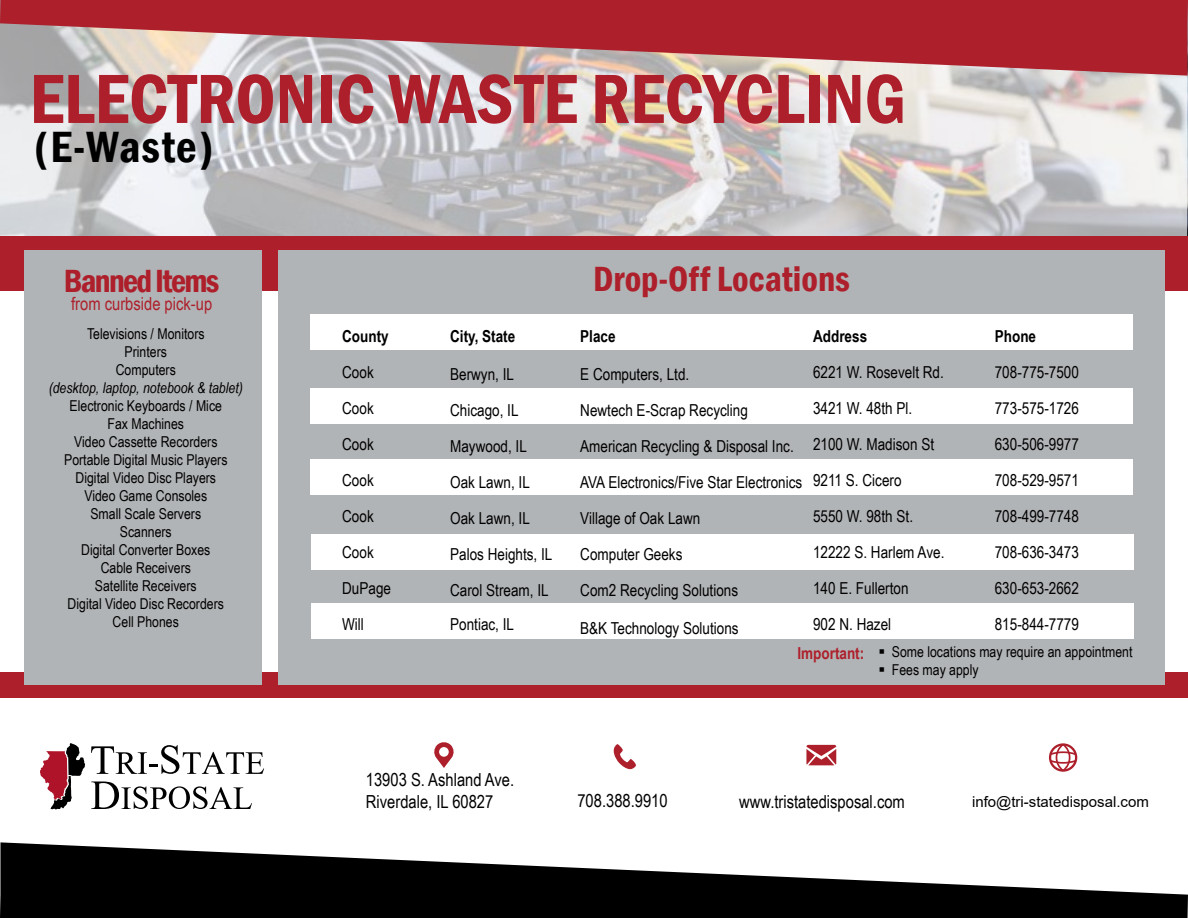
<style>
.page{position:relative;width:1188px;height:918px;background:#fff}
.page>*{position:absolute;margin:0;border:0;box-sizing:border-box;transform-origin:0 0}
.t1{font:600 condensed 72px "Franklin Gothic";color:#ad1f2b}
.t2{font:600 condensed 45px "Franklin Gothic";letter-spacing:.025em;color:#000}
.t3{font:600 condensed 36px "Franklin Gothic";color:#ad1f2b}
.t4{font:600 condensed 33px "Franklin Gothic";letter-spacing:-.05em;color:#ad1f2b}
.t5{font:18px/21.6px "Arial Narrow";color:#000}
.t6{font:18px "Arial Narrow";color:#ad1f2b}
.t7{font:16.5px/36px "Arial Narrow";color:#000}
.t8{font:700 16.5px "Arial Narrow";color:#000}
.t9{font:700 16.5px "Arial Narrow";color:#ad1f2b}
.t10{font:15px/18px "Arial Narrow";color:#000;text-align:center}
.t11{font:italic 15px "Arial Narrow";color:#000}
.t12{font:15px "Arial";color:#000}
</style>
<div class="page">
<div style="left:0;top:672px;width:1188px;height:25px;background:#ad1f2b"></div>
<svg style="left:1px;top:76px;width:1186px;height:161px;background:#d0cdcd"></svg>
<svg style="left:91px;top:745px;width:173px;height:29px"></svg>
<svg style="left:91px;top:782px;width:161px;height:27px"></svg>
<svg style="left:40px;top:743px;width:45px;height:67px"></svg>
<svg style="left:0;top:842px;width:1188px;height:76px;fill:#000"></svg>
<svg style="left:0;top:0;width:1188px;height:76px;background:#b75a61"></svg>
<div style="left:1px;top:237px;width:1187px;height:54px;background:#ad1f2b"></div>
<div style="left:278px;top:250px;width:887px;height:435px;background:#b1b4b6"></div>
<div style="left:310px;top:314px;width:823px;height:36px;background:#fff"></div>
<div style="left:310px;top:388px;width:823px;height:36px;background:#fff"></div>
<div style="left:310px;top:459px;width:823px;height:36px;background:#fff"></div>
<div style="left:311px;top:534px;width:823px;height:36px;background:#fff"></div>
<div style="left:311px;top:603px;width:823px;height:36px;background:#fff"></div>
<div style="left:24px;top:250px;width:238px;height:435px;background:#b1b4b6"></div>
<svg style="left:613px;top:744px;width:23px;height:25px"></svg>
<svg style="left:1049px;top:743px;width:28px;height:29px"></svg>
<svg style="left:806px;top:745px;width:30px;height:20px"></svg>
<svg style="left:434px;top:742px;width:20px;height:26px"></svg>
<h1 class="t1" style="left:30px;top:51px;width:878px">ELECTRONIC WASTE RECYCLING</h1>
<h2 class="t2" style="left:34px;top:117px;width:181px">(E-Waste)</h2>
<h3 class="t4" style="left:64px;top:259px;width:157px">Banned Items</h3>
<h3 class="t3" style="left:593px;top:255px;width:258px">Drop-Off Locations</h3>
<p class="t6" style="left:71px;top:290px;width:143px">from curbside pick-up</p>
<p class="t10" style="left:87px;top:324px;width:119px">Televisions / Monitors<br>Printers<br>Computers</p>
<p class="t11" style="left:49px;top:377px;width:196px">(desktop, laptop, notebook &amp; tablet)</p>
<p class="t10" style="left:64px;top:396px;width:165px">Electronic Keyboards / Mice<br>Fax Machines<br>Video Cassette Recorders<br>Portable Digital Music Players<br>Digital Video Disc Players<br>Video Game Consoles<br>Small Scale Servers<br>Scanners<br>Digital Converter Boxes<br>Cable Receivers<br>Satellite Receivers<br>Digital Video Disc Recorders<br>Cell Phones</p>
<p class="t8" style="left:450px;top:324px;width:67px">City, State</p>
<p class="t7" style="left:450px;top:355px;width:104px">Berwyn, IL<br>Chicago, IL<br>Maywood, IL<br>Oak Lawn, IL<br>Oak Lawn, IL<br>Palos Heights, IL<br>Carol Stream, IL</p>
<p class="t7" style="left:450px;top:606px;width:65px">Pontiac, IL</p>
<p class="t8" style="left:342px;top:324px;width:48px">County</p>
<p class="t7" style="left:342px;top:354px;width:50px">Cook<br>Cook<br>Cook<br>Cook<br>Cook<br>Cook<br>DuPage<br>Will</p>
<p class="t8" style="left:813px;top:324px;width:56px">Address</p>
<p class="t7" style="left:813px;top:354px;width:133px">6221 W. Rosevelt Rd.<br>3421 W. 48th Pl.<br>2100 W. Madison St<br>9211 S. Cicero<br>5550 W. 98th St.<br>12222 S. Harlem Ave.<br>140 E. Fullerton<br>902 N. Hazel</p>
<p class="t8" style="left:580px;top:324px;width:37px">Place</p>
<p class="t7" style="left:580px;top:355px;width:224px">E Computers, Ltd.<br>Newtech E-Scrap Recycling<br>American Recycling &amp; Disposal Inc.<br>AVA Electronics/Five Star Electronics<br>Village of Oak Lawn<br>Computer Geeks<br>Com2 Recycling Solutions</p>
<p class="t7" style="left:580px;top:609px;width:160px">B&amp;K Technology Solutions</p>
<p class="t8" style="left:995px;top:324px;width:43px">Phone</p>
<p class="t7" style="left:995px;top:354px;width:86px;text-align:justify">708-775-7500<br>773-575-1726<br>630-506-9977<br>708-529-9571<br>708-499-7748<br>708-636-3473<br>630-653-2662<br>815-844-7779</p>
<p class="t5" style="left:366px;top:769px;width:150px">13903 S. Ashland Ave.<br>Riverdale, IL 60827</p>
<p class="t9" style="left:797px;top:640px;width:68px">Important:</p>
<p class="t10" style="left:892px;top:643px;width:242px;text-align:left">Some locations may require an appointment<br>Fees may apply</p>
<p class="t5" style="left:577px;top:790px;width:92px">708.388.9910</p>
<p class="t5" style="left:739px;top:790px;width:167px">www.tristatedisposal.com</p>
<p class="t12" style="left:972px;top:792px;width:178px">info@tri-statedisposal.com</p>
</div>
